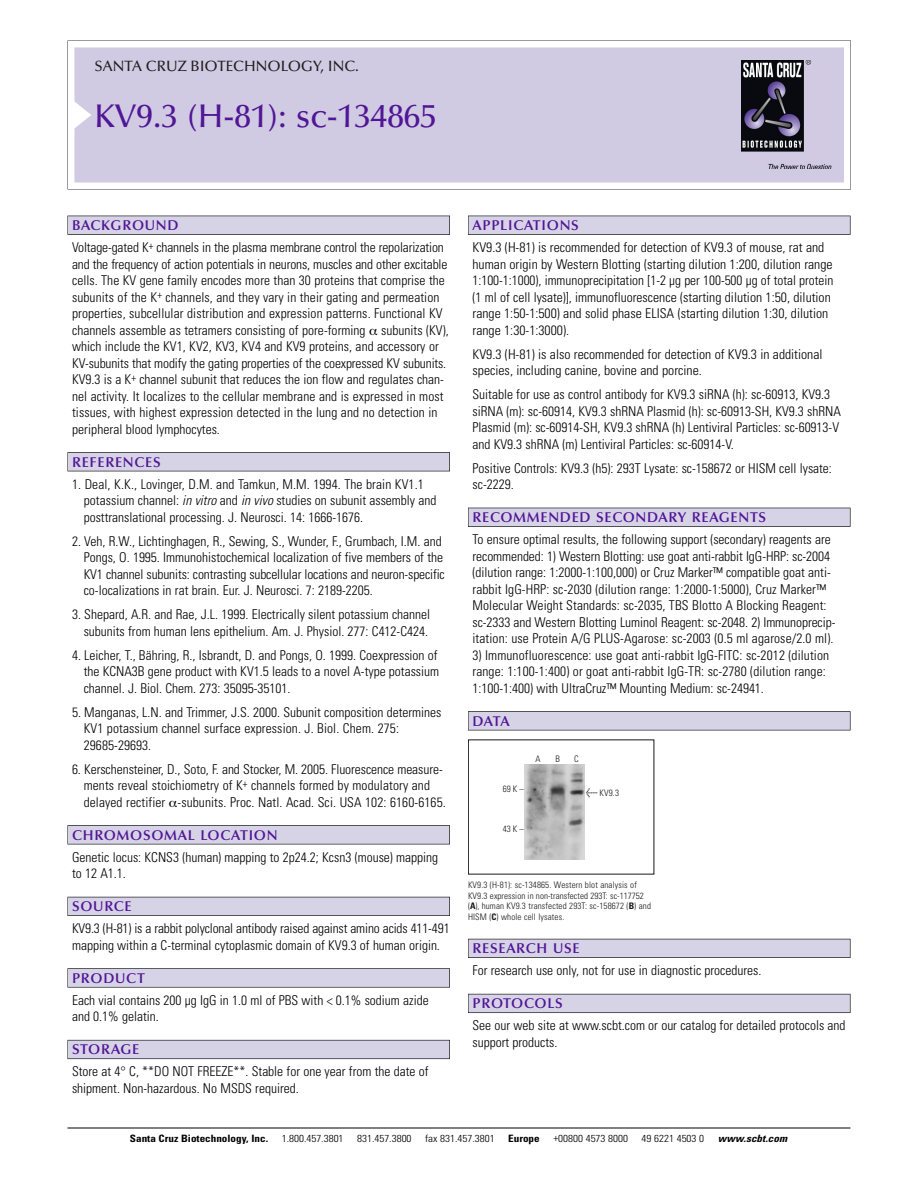
<style>
.page{position:relative;width:918px;height:1188px;background:#fff}
.page>*{position:absolute;margin:0;border:0;box-sizing:border-box;transform-origin:0 0}
.t1{font:500 33px "Optima";color:#511695}
.t2{font:500 15px "Optima";color:#231f20}
.t3{font:600 14.25px "Optima";letter-spacing:.05em;color:#511695}
.t4{font:300 condensed 13.5px/16.5px "Univers";color:#000}
.t5{font:300 condensed 10.2px "Univers";color:#000;scale:1.1 1}
.t6{font:700 condensed 10.2px "Univers";color:#000;scale:1.1 1}
.t7{font:italic 700 condensed 10.2px "Univers";letter-spacing:.005em;color:#000;scale:1.1 1}
.t8{font:9px/10.5px "Univers Condensed Light+CIDEHS";letter-spacing:.015em;color:#191919}
.s1{font-style:italic}
.s2{font-family:"Meta Plus Book Roman+SYXNYO";font-size:10.5px}
.s3{font-family:"Univers Condensed Bold+UHZGXI"}
</style>
<div class="page">
<svg style="left:68px;top:40px;width:783px;height:149px"></svg>
<div style="left:74px;top:47px;width:770px;height:135px;background:#d1cae3"></div>
<img style="left:741px;top:60px;width:90px;height:108px">
<div style="left:68px;top:216px;width:382px;height:19px;background:#525155"></div>
<div style="left:68px;top:216px;width:381px;height:18px;background:#d7d3e7"></div>
<div style="left:68px;top:452px;width:382px;height:19px;background:#525155"></div>
<div style="left:68px;top:453px;width:381px;height:18px;background:#d7d3e7"></div>
<div style="left:68px;top:825px;width:382px;height:19px;background:#545357"></div>
<div style="left:68px;top:826px;width:381px;height:18px;background:#d7d3e7"></div>
<div style="left:68px;top:897px;width:382px;height:19px;background:#54535a"></div>
<div style="left:68px;top:897px;width:381px;height:18px;background:#d7d3e7"></div>
<svg style="left:68px;top:968px;width:382px;height:20px"></svg>
<div style="left:68px;top:969px;width:381px;height:18px;background:#d7d3e7"></div>
<div style="left:68px;top:1040px;width:382px;height:19px;background:#66646e"></div>
<div style="left:68px;top:1040px;width:381px;height:18px;background:#d7d3e7"></div>
<div style="left:468px;top:216px;width:382px;height:19px;background:#525155"></div>
<div style="left:468px;top:216px;width:382px;height:18px;background:#d7d3e7"></div>
<div style="left:468px;top:508px;width:382px;height:19px;background:#515055"></div>
<div style="left:468px;top:508px;width:382px;height:18px;background:#d7d3e7"></div>
<div style="left:468px;top:711px;width:382px;height:19px;background:#545357"></div>
<div style="left:468px;top:712px;width:382px;height:18px;background:#d7d3e7"></div>
<div style="left:468px;top:939px;width:382px;height:19px;background:#54535a"></div>
<div style="left:468px;top:939px;width:382px;height:18px;background:#d7d3e7"></div>
<div style="left:468px;top:994px;width:382px;height:19px;background:#5b5a62"></div>
<div style="left:468px;top:994px;width:382px;height:18px;background:#d7d3e7"></div>
<hr style="left:68px;top:1128px;width:782px;height:1px;background:#000">
<img style="left:525px;top:765px;width:60px;height:95px">
<p class="t2" style="left:94px;top:61px;width:266px">SANTA CRUZ BIOTECHNOLOGY, INC.</p>
<h1 class="t1" style="left:94px;top:103px;width:344px">KV9.3 (H-81): sc-134865</h1>
<p class="t3" style="left:72px;top:219px;width:108px">BACKGROUND</p>
<p class="t4" style="left:72px;top:240px;width:378px">Voltage-gated K<sup>+</sup> channels in the plasma membrane control the repolarization and the frequency of action potentials in neurons, muscles and other excitable cells. The KV gene family encodes more than 30 proteins that comprise the subunits of the K<sup>+</sup> channels, and they vary in their gating and permeation properties, subcellular distribution and expression patterns. Functional KV channels assemble as tetramers consisting of pore-forming subunits (KV), which include the KV1, KV2, KV3, KV4 and KV9 proteins, and accessory or KV-subunits that modify the gating properties of the coexpressed KV subunits.<br>KV9.3 is a K<sup>+</sup> channel subunit that reduces the ion flow and regulates chan&shy;nel activity. It localizes to the cellular membrane and is expressed in most tissues, with highest expression detected in the lung and no detection in peripheral blood lymphocytes.</p>
<p class="t3" style="left:72px;top:456px;width:90px">REFERENCES</p>
<p class="t4" style="left:84px;top:477px;width:354px;text-indent:-12px">1. Deal, K.K., Lovinger, D.M. and Tamkun, M.M. 1994. The brain KV1.1 potassium channel: <span class="s1">in vitro</span> and <span class="s1">in vivo</span> studies on subunit assembly and posttranslational processing. J. Neurosci. 14: 1666-1676.</p>
<p class="t4" style="left:84px;top:534px;width:363px;text-indent:-12px">2. Veh, R.W., Lichtinghagen, R., Sewing, S., Wunder, F., Grumbach, I.M. and Pongs, O. 1995. Immunohistochemical localization of five members of the KV1 channel subunits: contrasting subcellular locations and neuron-specific co-localizations in rat brain. Eur. J. Neurosci. 7: 2189-2205.</p>
<p class="t4" style="left:72px;top:607px;width:360px;text-align:right">3. Shepard, A.R. and Rae, J.L. 1999. Electrically silent potassium channel subunits from human lens epithelium. Am. J. Physiol. 277: C412-C424.</p>
<p class="t4" style="left:84px;top:648px;width:357px;text-align:justify;text-indent:-12px">4. Leicher, T., Bähring, R., Isbrandt, D. and Pongs, O. 1999. Coexpression of the KCNA3B gene product with KV1.5 leads to a novel A-type potassium channel. J. Biol. Chem. 273: 35095-35101.</p>
<p class="t4" style="left:84px;top:705px;width:359px;text-indent:-12px">5. Manganas, L.N. and Trimmer, J.S. 2000. Subunit composition determines<br>KV1 potassium channel surface expression. J. Biol. Chem. 275:<br>29685-29693.</p>
<p class="t4" style="left:84px;top:762px;width:364px;text-indent:-12px">6. Kerschensteiner, D., Soto, F. and Stocker, M. 2005. Fluorescence measure&shy;ments reveal stoichiometry of K<sup>+</sup> channels formed by modulatory and delayed rectifier -subunits. Proc. Natl. Acad. Sci. USA 102: 6160-6165.</p>
<p class="t3" style="left:72px;top:829px;width:207px">CHROMOSOMAL LOCATION</p>
<p class="t4" style="left:72px;top:850px;width:368px">Genetic locus: KCNS3 (human) mapping to 2p24.2; Kcsn3 (mouse) mapping to 12 A1.1.</p>
<p class="t3" style="left:72px;top:901px;width:61px">SOURCE</p>
<p class="t4" style="left:72px;top:921px;width:379px">KV9.3 (H-81) is a rabbit polyclonal antibody raised against amino acids 411-491 mapping within a C-terminal cytoplasmic domain of KV9.3 of human origin.</p>
<p class="t3" style="left:72px;top:972px;width:74px">PRODUCT</p>
<p class="t4" style="left:72px;top:993px;width:358px">Each vial contains 200 µg IgG in 1.0 ml of PBS with &lt; 0.1% sodium azide and 0.1% gelatin.</p>
<p class="t3" style="left:72px;top:1044px;width:69px">STORAGE</p>
<p class="t4" style="left:72px;top:1064px;width:358px">Store at 4° C, **DO NOT FREEZE**. Stable for one year from the date of shipment. Non-hazardous. No MSDS required.</p>
<p class="t3" style="left:473px;top:219px;width:108px">APPLICATIONS</p>
<p class="t4" style="left:473px;top:240px;width:362px">KV9.3 (H-81) is recommended for detection of KV9.3 of mouse, rat and human origin by Western Blotting (starting dilution 1:200, dilution range 1:100-1:1000), immunoprecipitation [1-2 µg per 100-500 µg of total protein (1 ml of cell lysate)], immunofluorescence (starting dilution 1:50, dilution range 1:50-1:500) and solid phase ELISA (starting dilution 1:30, dilution range 1:30-1:3000).</p>
<p class="t4" style="left:473px;top:347px;width:352px">KV9.3 (H-81) is also recommended for detection of KV9.3 in additional species, including canine, bovine and porcine.</p>
<p class="t4" style="left:473px;top:387px;width:370px">Suitable for use as control antibody for KV9.3 siRNA (h): sc-60913, KV9.3 siRNA (m): sc-60914, KV9.3 shRNA Plasmid (h): sc-60913-SH, KV9.3 shRNA Plasmid (m): sc-60914-SH, KV9.3 shRNA (h) Lentiviral Particles: sc-60913-V and KV9.3 shRNA (m) Lentiviral Particles: sc-60914-V.</p>
<p class="t4" style="left:473px;top:461px;width:361px">Positive Controls: KV9.3 (h5): 293T Lysate: sc-158672 or HISM cell lysate: sc-2229.</p>
<p class="t3" style="left:473px;top:512px;width:295px">RECOMMENDED SECONDARY REAGENTS</p>
<p class="t4" style="left:473px;top:532px;width:364px">To ensure optimal results, the following support (secondary) reagents are recommended: 1) Western Blotting: use goat anti-rabbit IgG-HRP: sc-2004 (dilution range: 1:2000-1:100,000) or Cruz Marker™ compatible goat anti&shy;rabbit IgG-HRP: sc-2030 (dilution range: 1:2000-1:5000), Cruz Marker™ Molecular Weight Standards: sc-2035, TBS Blotto A Blocking Reagent: sc-2333 and Western Blotting Luminol Reagent: sc-2048. 2) Immunoprecip&shy;itation: use Protein A/G PLUS-Agarose: sc-2003 (0.5 ml agarose/2.0 ml).</p>
<p class="t4" style="left:473px;top:648px;width:358px">3) Immunofluorescence: use goat anti-rabbit IgG-FITC: sc-2012 (dilution range: 1:100-1:400) or goat anti-rabbit IgG-TR: sc-2780 (dilution range:<br>1:100-1:400) with UltraCruz™ Mounting Medium: sc-24941.</p>
<p class="t3" style="left:473px;top:715px;width:39px">DATA</p>
<p class="t8" style="left:503px;top:784px;width:22px">69K–</p>
<p class="t8" style="left:503px;top:824px;width:22px">43K–</p>
<p class="t8" style="left:535px;top:754px;width:7px">A</p>
<p class="t8" style="left:555px;top:754px;width:6px">B</p>
<p class="t8" style="left:574px;top:754px;width:6px">C</p>
<p class="t8" style="left:586px;top:788px;width:35px"><span class="s2">&lt;</span> KV9.3</p>
<p class="t8" style="left:468px;top:881px;width:185px">KV9.3 (H-81): sc-134865. Western blot analysis of KV9.3 expression in non-transfected 293T: sc-117752 (<span class="s3">A</span>), human KV9.3 transfected 293T: sc-158672 (<span class="s3">B</span>) and HISM (<span class="s3">C</span>) whole cell lysates.</p>
<p class="t3" style="left:473px;top:943px;width:109px">RESEARCH USE</p>
<p class="t4" style="left:473px;top:963px;width:290px">For research use only, not for use in diagnostic procedures.</p>
<p class="t3" style="left:473px;top:998px;width:92px">PROTOCOLS</p>
<p class="t4" style="left:473px;top:1018px;width:375px">See our web site at www.scbt.com or our catalog for detailed protocols and support products.</p>
<p class="t6" style="left:130px;top:1135px;width:127px">Santa Cruz Biotechnology, Inc.</p>
<p class="t5" style="left:282px;top:1135px;width:58px">1.800.457.3801</p>
<p class="t5" style="left:357px;top:1135px;width:51px">831.457.3800</p>
<p class="t5" style="left:425px;top:1135px;width:65px">fax 831.457.3801</p>
<p class="t6" style="left:508px;top:1135px;width:30px">Europe</p>
<p class="t5" style="left:553px;top:1135px;width:69px">+00800 4573 8000</p>
<p class="t5" style="left:642px;top:1135px;width:58px">49 6221 4503 0</p>
<p class="t7" style="left:718px;top:1135px;width:64px">www.scbt.com</p>
</div>
